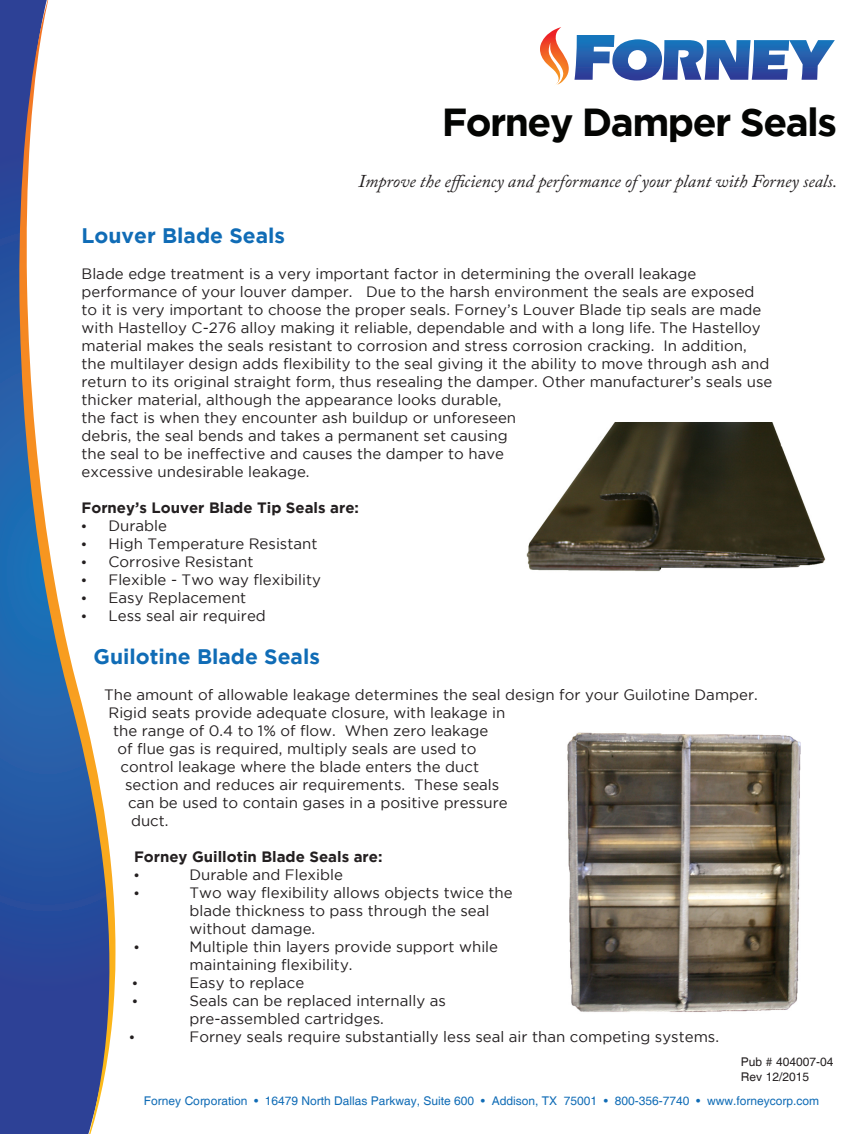
<style>
.page{position:relative;width:864px;height:1134px;background:#fff}
.page>*{position:absolute;margin:0;border:0;box-sizing:border-box;transform-origin:0 0}
.t1{font:700 39px "Gotham";letter-spacing:-.04em;color:#040503}
.t2{font:700 21px "Gotham";color:#106cb6}
.t3{font:italic 18px "Adobe Caslon Pro";color:#231f20}
.t4{font:18px "Myriad Pro";color:#231f20}
.t5{font:15px/18px "Gotham";color:#231f20}
.t6{font:700 15px "Gotham";color:#231f20}
.t7{font:12px "Helvetica";color:#106cb6}
.t8{font:12px "Helvetica";color:#231f20}
.s1{font-family:"Myriad Pro";font-size:18px}
</style>
<div class="page">
<svg style="left:540px;top:27px;width:295px;height:58px"></svg>
<img style="left:567px;top:732px;width:234px;height:280px">
<img style="left:526px;top:422px;width:300px;height:150px">
<svg style="left:0;top:0;width:19px;height:1134px;background:#2653a2"></svg>
<svg style="left:19px;top:0;width:96px;height:1134px"></svg>
<p class="t1" style="left:442px;top:100px;width:397px">Forney Damper Seals</p>
<p class="t3" style="left:359px;top:170px;width:480px">Improve the efficiency and performance of your plant with Forney seals.</p>
<p class="t2" style="left:82px;top:224px;width:205px">Louver Blade Seals</p>
<p class="t5" style="left:82px;top:265px;width:692px">Blade edge treatment is a very important factor in determining the overall leakage performance of your louver damper. Due to the harsh environment the seals are exposed to it is very important to choose the proper seals. Forney’s Louver Blade tip seals are made with Hastelloy C-276 alloy making it reliable, dependable and with a long life. The Hastelloy material makes the seals resistant to corrosion and stress corrosion cracking. In addition, the multilayer design adds flexibility to the seal giving it the ability to move through ash and return to its original straight form, thus resealing the damper. Other manufacturer’s seals use thicker material, although the appearance looks durable,<br>the fact is when they encounter ash buildup or unforeseen<br>debris, the seal bends and takes a permanent set causing<br>the seal to be ineffective and causes the damper to have<br>excessive undesirable leakage.</p>
<p class="t6" style="left:82px;top:499px;width:279px">Forney’s Louver Blade Tip Seals are:</p>
<p class="t5" style="left:82px;top:517px;width:87px"><span class="s1">•</span> Durable</p>
<p class="t5" style="left:82px;top:535px;width:237px"><span class="s1">•</span> High Temperature Resistant</p>
<p class="t5" style="left:82px;top:553px;width:173px"><span class="s1">•</span> Corrosive Resistant</p>
<p class="t5" style="left:82px;top:571px;width:241px"><span class="s1">•</span> Flexible - Two way flexibility</p>
<p class="t5" style="left:82px;top:589px;width:166px"><span class="s1">•</span> Easy Replacement</p>
<p class="t5" style="left:82px;top:607px;width:186px"><span class="s1">•</span> Less seal air required</p>
<p class="t2" style="left:94px;top:645px;width:228px">Guilotine Blade Seals</p>
<p class="t5" style="left:104px;top:686px;width:655px">The amount of allowable leakage determines the seal design for your Guilotine Damper.</p>
<p class="t5" style="left:109px;top:704px;width:398px">Rigid seats provide adequate closure, with leakage in</p>
<p class="t5" style="left:113px;top:722px;width:377px">the range of 0.4 to 1% of flow. When zero leakage</p>
<p class="t5" style="left:118px;top:740px;width:361px">of flue gas is required, multiply seals are used to</p>
<p class="t5" style="left:121px;top:758px;width:360px">control leakage where the blade enters the duct</p>
<p class="t5" style="left:125px;top:776px;width:376px">section and reduces air requirements. These seals</p>
<p class="t5" style="left:128px;top:794px;width:381px">can be used to contain gases in a positive pressure</p>
<p class="t5" style="left:131px;top:812px;width:39px">duct.</p>
<p class="t6" style="left:134px;top:848px;width:250px">Forney Guillotin Blade Seals are:</p>
<p class="t4" style="left:134px;top:863px;width:7px">•</p>
<p class="t5" style="left:190px;top:866px;width:155px">Durable and Flexible</p>
<p class="t4" style="left:134px;top:881px;width:7px">•</p>
<p class="t5" style="left:190px;top:884px;width:325px">Two way flexibility allows objects twice the blade thickness to pass through the seal without damage.</p>
<p class="t4" style="left:134px;top:935px;width:7px">•</p>
<p class="t5" style="left:190px;top:938px;width:310px">Multiple thin layers provide support while maintaining flexibility.</p>
<p class="t4" style="left:133px;top:971px;width:7px">•</p>
<p class="t5" style="left:190px;top:974px;width:116px">Easy to replace</p>
<p class="t4" style="left:133px;top:989px;width:7px">•</p>
<p class="t5" style="left:190px;top:992px;width:258px">Seals can be replaced internally as pre-assembled cartridges.</p>
<p class="t4" style="left:130px;top:1025px;width:7px">•</p>
<p class="t5" style="left:190px;top:1028px;width:531px">Forney seals require substantially less seal air than competing systems.</p>
<p class="t8" style="left:741px;top:1055px;width:94px">Pub # 404007-04</p>
<p class="t8" style="left:741px;top:1069px;width:70px">Rev 12/2015</p>
<p class="t7" style="left:144px;top:1094px;width:677px">Forney Corporation • 16479 North Dallas Parkway, Suite 600 • Addison, TX 75001 • 800-356-7740 • www.forneycorp.com</p>
</div>
